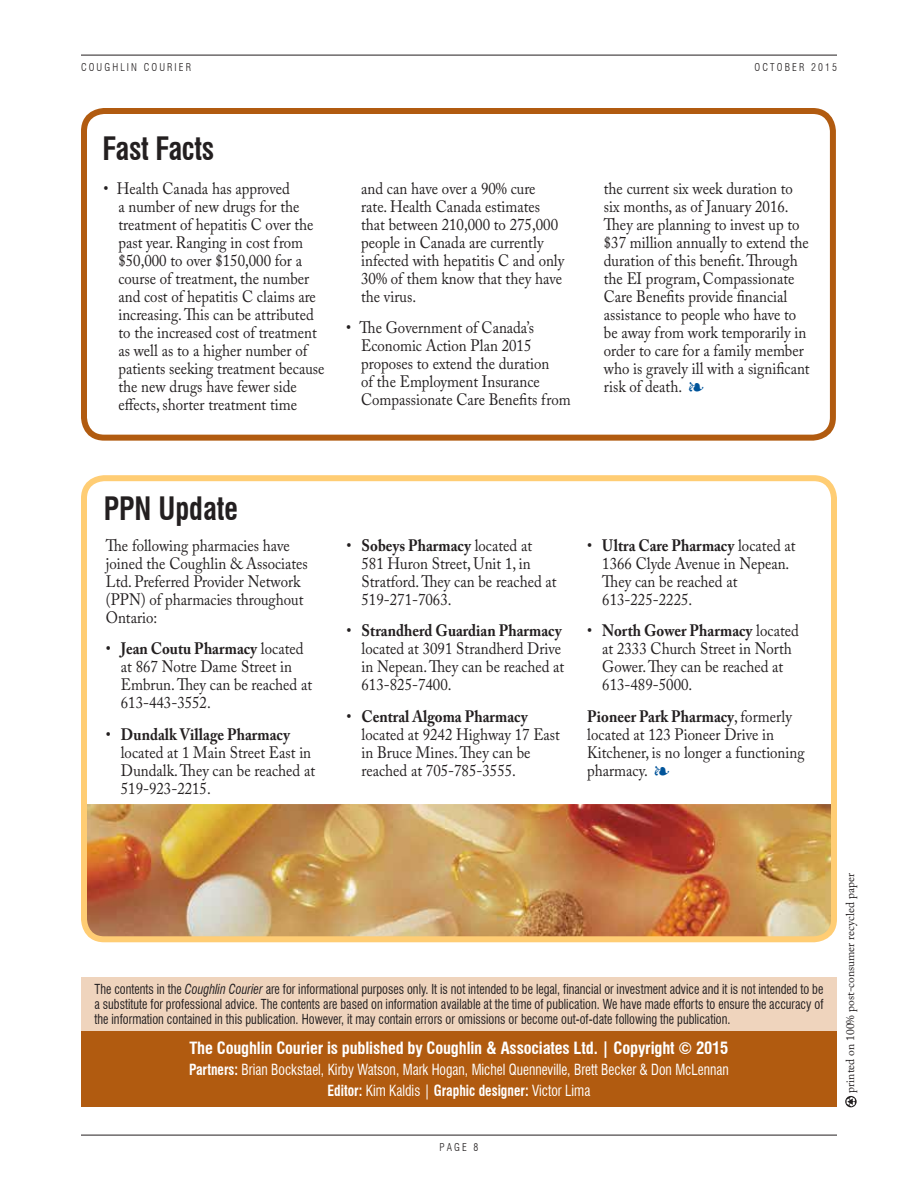
<style>
.page{position:relative;width:918px;height:1188px;background:#fff}
.page>*{position:absolute;margin:0;border:0;box-sizing:border-box;transform-origin:0 0}
.t1{font:700 condensed 31.5px "Swiss 721 BT";letter-spacing:-.005em;color:#231f20;scale:.9 1}
.t2{font:16.5px/18px "Adobe Caslon Pro";color:#231f20;scale:.9 1}
.t3{font:700 condensed 16.5px "Swiss 721 BT";letter-spacing:-.01em;color:#fff}
.t4{font:condensed 15px/21px "Swiss 721 BT";color:#fff;text-align:center;scale:.9 1}
.t5{font:condensed 13.5px/15px "Swiss 721 BT";color:#231f20;text-align:justify;scale:.9 1}
.t6{font:11.55px "Adobe Caslon Pro";color:#231f20}
.t7{font:300 condensed 10.5px "Swiss 721 BT";letter-spacing:.2em;color:#231f20}
.s1{color:#01549a}
.s2{font-weight:700}
.s3{font-style:italic}
</style>
<div class="page">
<hr style="left:81px;top:1135px;width:756px;height:1px;background:#231f20">
<hr style="left:81px;top:55px;width:756px;height:1px;background:#231f20">
<div style="left:81px;top:977px;width:756px;height:55px;background:#efd4bd"></div>
<svg style="left:845px;top:1096px;width:12px;height:11px"></svg>
<svg style="left:847px;top:1097px;width:8px;height:9px"></svg>
<div style="left:81px;top:108px;width:755px;height:333px;border:6px solid #b15b10;border-radius:20px"></div>
<div style="left:81px;top:1031px;width:756px;height:76px;background:#b15b10"></div>
<img style="left:88px;top:804px;width:742px;height:131px">
<div style="left:81px;top:475px;width:756px;height:467px;border:6px solid #ffcd74;border-radius:20px"></div>
<p class="t7" style="left:81px;top:61px;width:112px">COUGHLIN COURIER</p>
<p class="t7" style="left:755px;top:61px;width:84px">OCTOBER 2015</p>
<h1 class="t1" style="left:103px;top:130px;width:126px">Fast Facts</h1>
<p class="t2" style="left:118px;top:179px;width:231px;text-indent:-15px">• Health Canada has approved<br>a number of new drugs for the treatment of hepatitis C over the past year. Ranging in cost from $50,000 to over $150,000 for a course of treatment, the number and cost of hepatitis C claims are increasing. This can be attributed to the increased cost of treatment as well as to a higher number of patients seeking treatment because the new drugs have fewer side effects, shorter treatment time</p>
<p class="t2" style="left:361px;top:179px;width:227px">and can have over a 90% cure rate. Health Canada estimates that between 210,000 to 275,000 people in Canada are currently infected with hepatitis C and only<br>30% of them know that they have the virus.</p>
<p class="t2" style="left:361px;top:318px;width:234px;text-indent:-15px">• The Government of Canada’s<br>Economic Action Plan 2015 proposes to extend the duration<br>of the Employment Insurance<br>Compassionate Care Benefits from</p>
<p class="t2" style="left:604px;top:179px;width:230px">the current six week duration to six months, as of January 2016.<br>They are planning to invest up to $37 million annually to extend the duration of this benefit. Through the EI program, Compassionate<br>Care Benefits provide financial assistance to people who have to be away from work temporarily in order to care for a family member who is gravely ill with a significant risk of death. <span class="s1">▪</span></p>
<h1 class="t1" style="left:104px;top:489px;width:151px">PPN Update</h1>
<p class="t2" style="left:106px;top:536px;width:226px">The following pharmacies have joined the Coughlin &amp; Associates<br>Ltd. Preferred Provider Network (PPN) of pharmacies throughout<br>Ontario:</p>
<p class="t2" style="left:121px;top:639px;width:214px;text-indent:-15px">• <span class="s2">Jean Coutu Pharmacy</span> located at 867 Notre Dame Street in<br>Embrun. They can be reached at<br>613-443-3552.</p>
<p class="t2" style="left:121px;top:725px;width:217px;text-indent:-15px">• <span class="s2">Dundalk Village Pharmacy </span>located at 1 Main Street East in<br>Dundalk. They can be reached at<br>519-923-2215.</p>
<p class="t2" style="left:362px;top:536px;width:218px;text-indent:-15px">• <span class="s2">Sobeys Pharmacy</span> located at<br>581 Huron Street, Unit 1, in<br>Stratford. They can be reached at<br>519-271-7063.</p>
<p class="t2" style="left:362px;top:621px;width:227px;text-indent:-15px">• <span class="s2">Strandherd Guardian Pharmacy </span>located at 3091 Strandherd Drive in Nepean. They can be reached at<br>613-825-7400.</p>
<p class="t2" style="left:362px;top:707px;width:222px;text-indent:-15px">• <span class="s2">Central Algoma Pharmacy </span>located at 9242 Highway 17 East in Bruce Mines. They can be reached at 705-785-3555.</p>
<p class="t2" style="left:602px;top:536px;width:216px;text-indent:-15px">• <span class="s2">Ultra Care Pharmacy</span> located at<br>1366 Clyde Avenue in Nepean.<br>They can be reached at<br>613-225-2225.</p>
<p class="t2" style="left:602px;top:621px;width:220px;text-indent:-15px">• <span class="s2">North Gower Pharmacy</span> located at 2333 Church Street in North<br>Gower. They can be reached at<br>613-489-5000.</p>
<p class="t2" style="left:587px;top:707px;width:243px"><span class="s2">Pioneer Park Pharmacy</span>, formerly located at 123 Pioneer Drive in<br>Kitchener, is no longer a functioning pharmacy. <span class="s1">▪</span></p>
<p class="t5" style="left:94px;top:982px;width:812px">The contents in the <span class="s3">Coughlin Courier</span> are for informational purposes only. It is not intended to be legal, financial or investment advice and it is not intended to be a substitute for professional advice. The contents are based on information available at the time of publication. We have made efforts to ensure the accuracy of the information contained in this publication. However, it may contain errors or omissions or become out-of-date following the publication.</p>
<p class="t3" style="left:190px;top:1038px;width:540px">The Coughlin Courier is published by Coughlin &amp; Associates Ltd. | Copyright © 2015</p>
<p class="t4" style="left:189px;top:1059px;width:601px"><span class="s2">Partners:</span> Brian Bockstael, Kirby Watson, Mark Hogan, Michel Quenneville, Brett Becker &amp; Don McLennan<br><span class="s2">Editor:</span> Kim Kaldis | <span class="s2">Graphic designer:</span> Victor Lima</p>
<p class="t7" style="left:440px;top:1141px;width:40px">PAGE 8</p>
<p class="t6" style="left:844px;top:1093px;width:221px;rotate:-90deg">printed on 100% post-consumer recycled paper</p>
</div>
